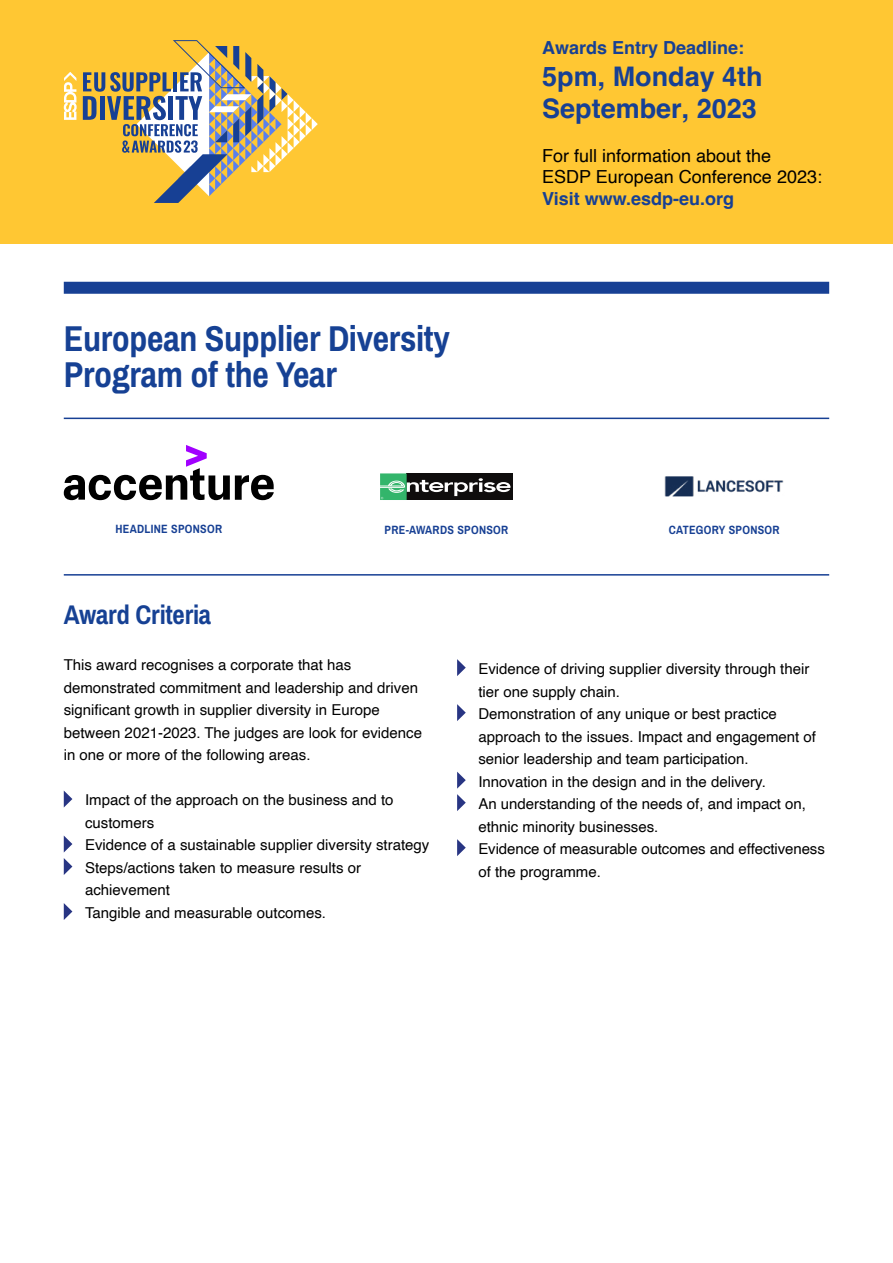
<style>
.page{position:relative;width:893px;height:1263px;background:#fff}
.page>*{position:absolute;margin:0;border:0;box-sizing:border-box;transform-origin:0 0}
.t1{font:700 36px/36px "Archivo Narrow";letter-spacing:-.01em;color:#164194}
.t2{font:700 27px/32.4px "Helvetica";color:#174094}
.t3{font:700 27px "Archivo Narrow";letter-spacing:-.01em;color:#164194}
.t4{font:18px/21.6px "Helvetica";color:#000}
.t5{font:700 18px "Helvetica";color:#174094}
.t6{font:15px/22.5px "Helvetica";color:#000}
.t7{font:700 12px "Archivo Narrow";letter-spacing:.025em;color:#174094}
</style>
<div class="page">
<div style="left:64px;top:282px;width:765px;height:12px;background:#174094"></div>
<svg style="left:64px;top:791px;width:8px;height:16px"></svg>
<svg style="left:64px;top:836px;width:8px;height:16px"></svg>
<svg style="left:64px;top:858px;width:8px;height:17px"></svg>
<svg style="left:64px;top:903px;width:8px;height:17px"></svg>
<svg style="left:457px;top:659px;width:9px;height:17px"></svg>
<svg style="left:457px;top:704px;width:9px;height:17px"></svg>
<svg style="left:457px;top:772px;width:9px;height:39px"></svg>
<svg style="left:457px;top:839px;width:9px;height:17px"></svg>
<div style="left:0;top:0;width:893px;height:243px;background:#ffc733"></div>
<svg style="left:64px;top:72px;width:13px;height:48px"></svg>
<svg style="left:83px;top:40px;width:235px;height:163px"></svg>
<hr style="left:64px;top:574px;width:765px;height:2px;background:#174094">
<svg style="left:64px;top:445px;width:210px;height:55px"></svg>
<svg style="left:380px;top:473px;width:133px;height:27px"></svg>
<hr style="left:64px;top:418px;width:765px;height:1px;background:#174094">
<img style="left:664px;top:476px;width:120px;height:21px">
<h1 class="t1" style="left:64px;top:319px;width:388px">European Supplier Diversity<br>Program of the Year</h1>
<p class="t5" style="left:542px;top:36px;width:204px">Awards Entry Deadline:</p>
<h2 class="t2" style="left:542px;top:63px;width:222px">5pm, Monday 4th<br>September, 2023</h2>
<p class="t4" style="left:542px;top:145px;width:281px">For full information about the<br>ESDP European Conference 2023:</p>
<p class="t5" style="left:542px;top:188px;width:194px">Visit www.esdp-eu.org</p>
<p class="t7" style="left:115px;top:520px;width:108px">HEADLINE SPONSOR</p>
<p class="t7" style="left:385px;top:521px;width:125px">PRE-AWARDS SPONSOR</p>
<p class="t7" style="left:669px;top:521px;width:112px">CATEGORY SPONSOR</p>
<h2 class="t3" style="left:64px;top:596px;width:149px">Award Criteria</h2>
<p class="t6" style="left:64px;top:654px;width:360px">This award recognises a corporate that has demonstrated commitment and leadership and driven significant growth in supplier diversity in Europe between 2021-2023. The judges are look for evidence in one or more of the following areas.</p>
<p class="t6" style="left:85px;top:789px;width:346px">Impact of the approach on the business and to customers<br>Evidence of a sustainable supplier diversity strategy Steps/actions taken to measure results or achievement<br>Tangible and measurable outcomes.</p>
<p class="t6" style="left:478px;top:658px;width:348px">Evidence of driving supplier diversity through their tier one supply chain.<br>Demonstration of any unique or best practice approach to the issues. Impact and engagement of senior leadership and team participation.<br>Innovation in the design and in the delivery.<br>An understanding of the needs of, and impact on, ethnic minority businesses.<br>Evidence of measurable outcomes and effectiveness of the programme.</p>
</div>
